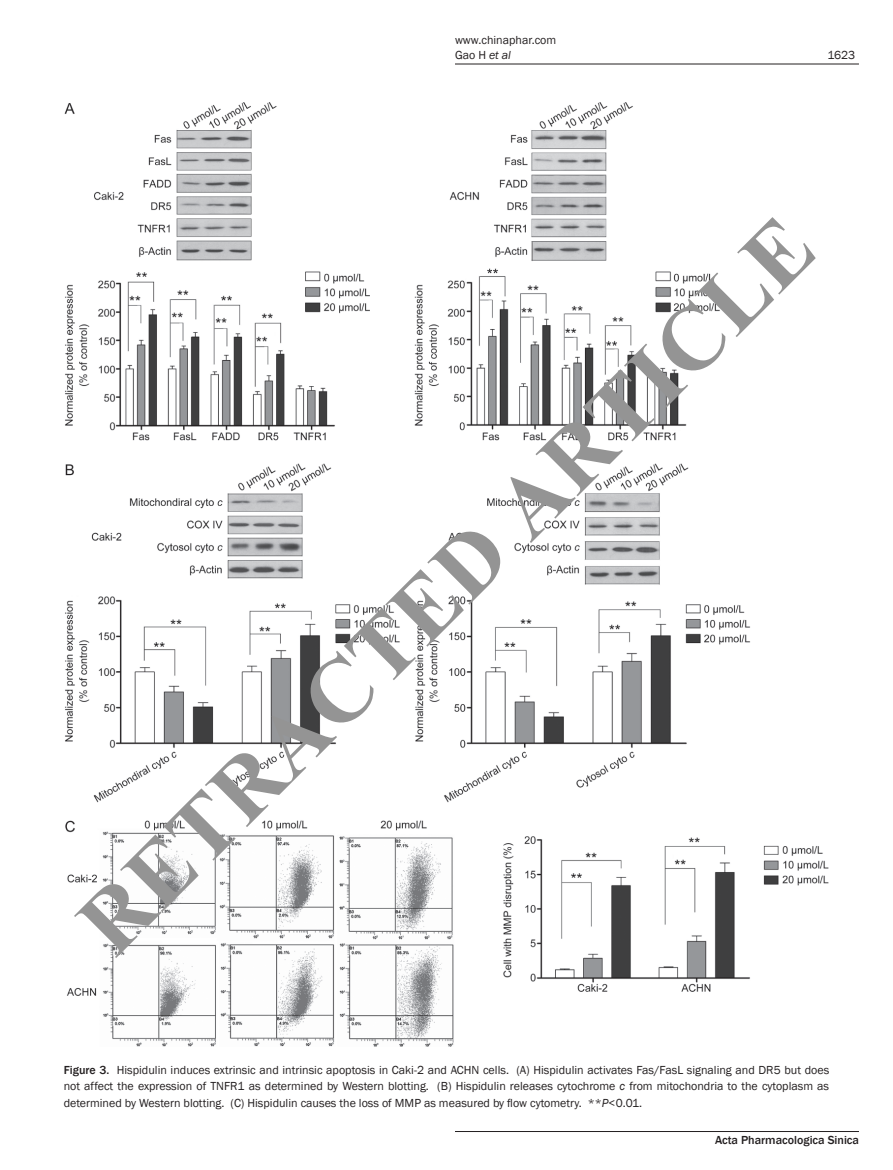
<style>
.page{position:relative;width:893px;height:1170px;background:#fff}
.page>*{position:absolute;margin:0;border:0;box-sizing:border-box;transform-origin:0 0}
.t1{font:700 90px "Times New Roman";color:#949494}
.t2{font:12px/16.5px "Franklin Gothic";color:#231f20}
.t3{font:500 12px "Franklin Gothic";color:#231f20}
.s1{font-style:italic}
.s2{font-weight:500}
</style>
<div class="page">
<hr style="left:455px;top:64px;width:404px;height:1px;background:#231f20">
<hr style="left:455px;top:1131px;width:404px;height:1px;background:#231f20">
<img style="left:64px;top:102px;width:765px;height:944px">
<p class="t2" style="left:455px;top:33px;width:103px;line-height:15px">www.chinaphar.com<br>Gao H <span class="s1">et al</span></p>
<p class="t2" style="left:827px;top:47px;width:29px">1623</p>
<h1 class="t1" style="left:48px;top:891px;width:999px;rotate:-45deg">RETRACTED ARTICLE</h1>
<p class="t2" style="left:64px;top:1061px;width:767px;text-align:justify"><span class="s2">Figure 3.</span> Hispidulin induces extrinsic and intrinsic apoptosis in Caki-2 and ACHN cells. (A) Hispidulin activates Fas/FasL signaling and DR5 but does not affect the expression of TNFR1 as determined by Western blotting. (B) Hispidulin releases cytochrome <span class="s1">c</span> from mitochondria to the cytoplasm as determined by Western blotting. (C) Hispidulin causes the loss of MMP as measured by flow cytometry. **<span class="s1">P</span>&lt;0.01.</p>
<p class="t3" style="left:715px;top:1132px;width:145px">Acta Pharmacologica Sinica</p>
</div>
